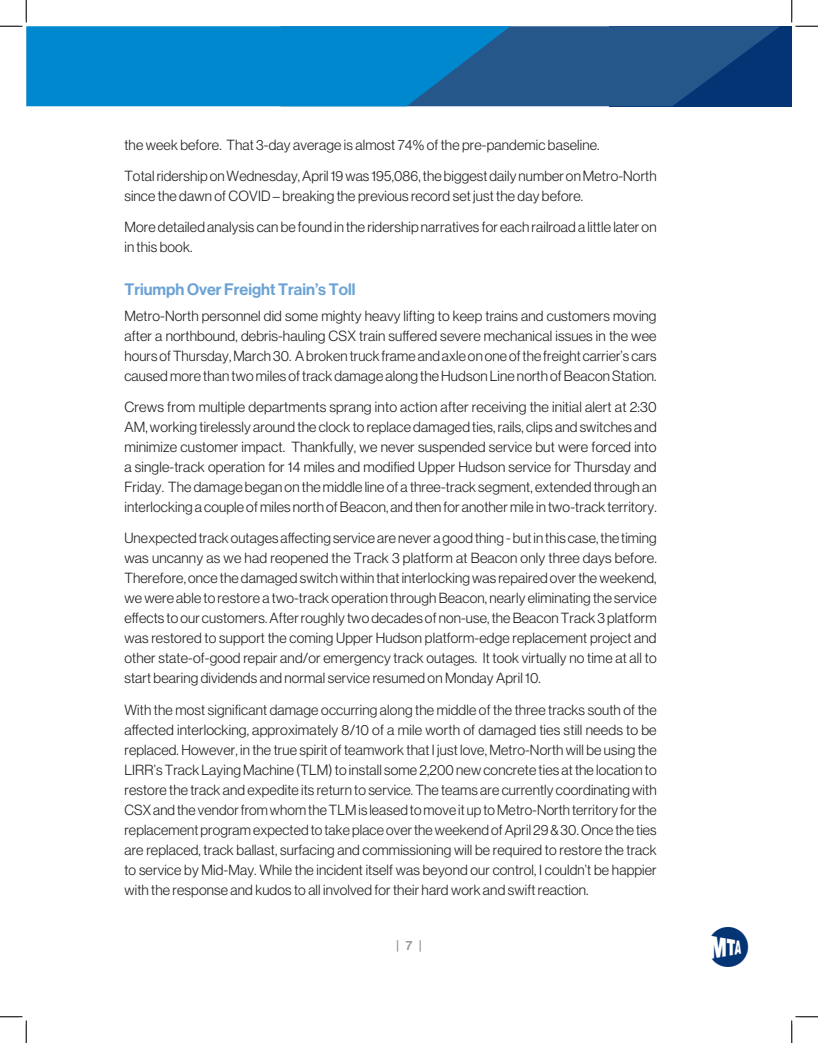
<style>
.page{position:relative;width:818px;height:1043px;background:#fff}
.page>*{position:absolute;margin:0;border:0;box-sizing:border-box;transform-origin:0 0}
.t1{font:40px "MTA Logo";color:#053474}
.ANALYSIS_SUB_HEADER{font:16.25px "N Haas Grotesk DS Pro 65 Md";color:#6aa2d6}
.Paragraph{font:14.38px/20px "N Haas Grotesk DS Pro 45 Lt";letter-spacing:.01em;color:#231f20;text-align:justify}
.t2{font:12.5px "N Haas Grotesk TX Pro 65 Md";color:#939598}
</style>
<div class="page">
<div style="left:609px;top:26px;width:182px;height:80px;background:#053474"></div>
<svg style="left:510px;top:26px;width:270px;height:80px;fill:#26578b"></svg>
<svg style="left:26px;top:26px;width:484px;height:80px;background:#0483c6"></svg>
<svg style="left:0;top:0;width:27px;height:27px"></svg>
<svg style="left:0;top:1016px;width:27px;height:26px"></svg>
<svg style="left:791px;top:0;width:27px;height:27px"></svg>
<svg style="left:791px;top:1016px;width:27px;height:26px"></svg>
<p class="Paragraph" style="left:124px;top:135px;width:476px">the week before. That 3-day average is almost 74% of the pre-pandemic baseline.</p>
<p class="Paragraph" style="left:124px;top:166px;width:533px">Total ridership on Wednesday, April 19 was 195,086, the biggest daily number on Metro-North since the dawn of COVID – breaking the previous record set just the day before.</p>
<p class="Paragraph" style="left:124px;top:217px;width:533px">More detailed analysis can be found in the ridership narratives for each railroad a little later on in this book.</p>
<p class="ANALYSIS_SUB_HEADER" style="left:124px;top:280px;width:233px">Triumph Over Freight Train’s Toll</p>
<p class="Paragraph" style="left:124px;top:305px;width:533px">Metro-North personnel did some mighty heavy lifting to keep trains and customers moving after a northbound, debris-hauling CSX train suffered severe mechanical issues in the wee hours of Thursday, March 30. A broken truck frame and axle on one of the freight carrier’s cars caused more than two miles of track damage along the Hudson Line north of Beacon Station.</p>
<p class="Paragraph" style="left:124px;top:397px;width:533px">Crews from multiple departments sprang into action after receiving the initial alert at 2:30<br>AM, working tirelessly around the clock to replace damaged ties, rails, clips and switches and minimize customer impact. Thankfully, we never suspended service but were forced into a single-track operation for 14 miles and modified Upper Hudson service for Thursday and Friday. The damage began on the middle line of a three-track segment, extended through an interlocking a couple of miles north of Beacon, and then for another mile in two-track territory.</p>
<p class="Paragraph" style="left:124px;top:528px;width:533px">Unexpected track outages affecting service are never a good thing - but in this case, the timing was uncanny as we had reopened the Track 3 platform at Beacon only three days before.<br>Therefore, once the damaged switch within that interlocking was repaired over the weekend, we were able to restore a two-track operation through Beacon, nearly eliminating the service effects to our customers. After roughly two decades of non-use, the Beacon Track 3 platform was restored to support the coming Upper Hudson platform-edge replacement project and other state-of-good repair and/or emergency track outages. It took virtually no time at all to start bearing dividends and normal service resumed on Monday April 10.</p>
<p class="Paragraph" style="left:124px;top:699px;width:533px">With the most significant damage occurring along the middle of the three tracks south of the affected interlocking, approximately 8/10 of a mile worth of damaged ties still needs to be replaced. However, in the true spirit of teamwork that I just love, Metro-North will be using the LIRR’s Track Laying Machine (TLM) to install some 2,200 new concrete ties at the location to restore the track and expedite its return to service. The teams are currently coordinating with CSX and the vendor from whom the TLM is leased to move it up to Metro-North territory for the replacement program expected to take place over the weekend of April 29 &amp; 30. Once the ties are replaced, track ballast, surfacing and commissioning will be required to restore the track to service by Mid-May. While the incident itself was beyond our control, I couldn’t be happier with the response and kudos to all involved for their hard work and swift reaction.</p>
<p class="t2" style="left:396px;top:937px;width:27px">| 7 |</p>
<h1 class="t1" style="left:711px;top:926px;width:39px">M</h1>
</div>
